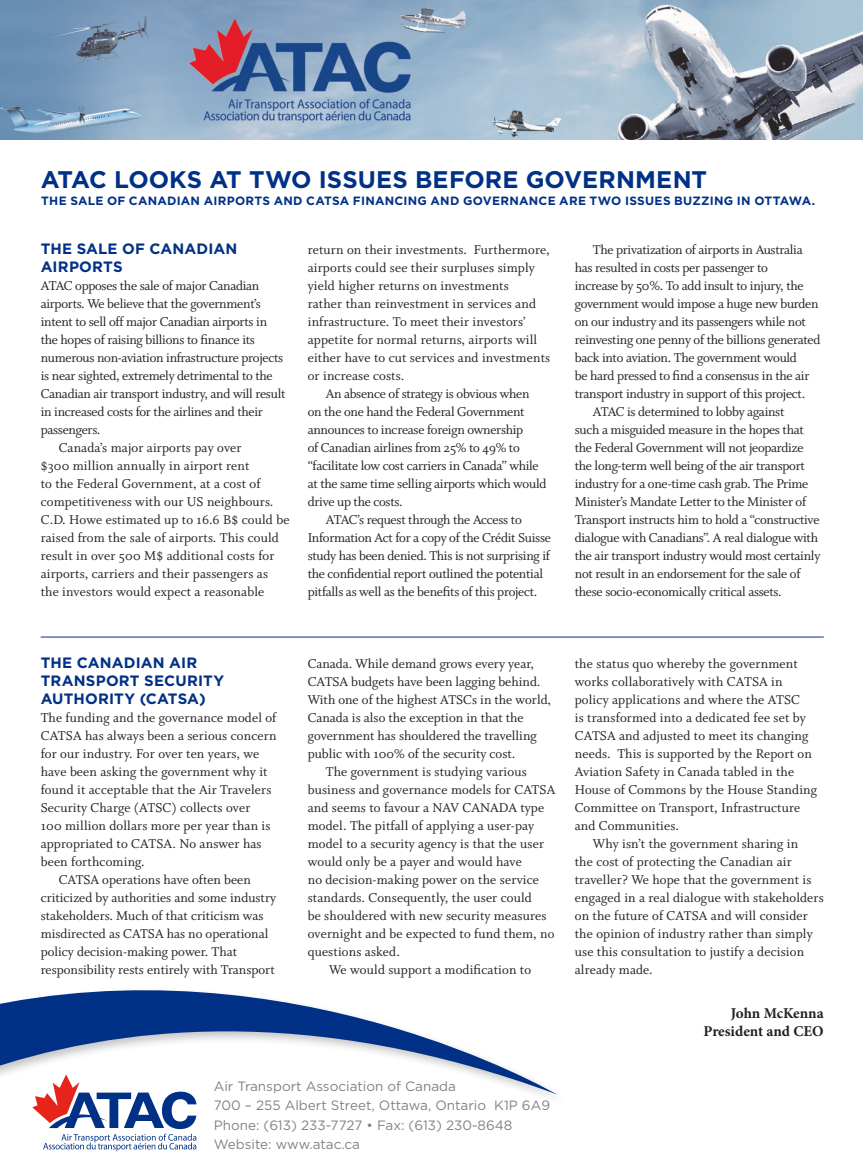
<style>
.page{position:relative;width:863px;height:1176px;background:#fff}
.page>*{position:absolute;margin:0;border:0;box-sizing:border-box;transform-origin:0 0}
.t1{font:700 24px "Gotham";letter-spacing:.005em;color:#003186}
.t2{font:700 15px/18px "Gotham";letter-spacing:.01em;color:#003186}
.t3{font:700 15px/18px "Minion Pro";letter-spacing:-.005em;color:#231f20;text-align:right}
.t4{font:14.25px/18px "Whitman Roman Os F";color:#231f20}
.t5{font:14.25px "Whitman Roman Os F";letter-spacing:-.02em;color:#231f20}
.t6{font:13.5px/19.5px "Gotham";color:#808285}
.t7{font:700 12px "Gotham";letter-spacing:.02em;color:#003186}
</style>
<div class="page">
<img style="left:0;top:0;width:863px;height:140px">
<svg style="left:32px;top:1106px;width:164px;height:45px"></svg>
<div style="left:0;top:987px;width:568px;height:119px;background:#231f20;opacity:.26"></div>
<svg style="left:0;top:987px;width:557px;height:107px"></svg>
<hr style="left:41px;top:637px;width:783px;height:1px;background:#003186">
<h1 class="t1" style="left:41px;top:164px;width:668px">ATAC LOOKS AT TWO ISSUES BEFORE GOVERNMENT</h1>
<p class="t7" style="left:41px;top:193px;width:775px">THE SALE OF CANADIAN AIRPORTS AND CATSA FINANCING AND GOVERNANCE ARE TWO ISSUES BUZZING IN OTTAWA.</p>
<p class="t2" style="left:41px;top:240px;width:198px">THE SALE OF CANADIAN<br>AIRPORTS</p>
<p class="t5" style="left:41px;top:278px;width:220px">ATAC opposes the sale of major Canadian</p>
<p class="t5" style="left:41px;top:296px;width:222px">airports. We believe that the government’s</p>
<p class="t5" style="left:41px;top:314px;width:228px">intent to sell off major Canadian airports in</p>
<p class="t5" style="left:41px;top:332px;width:216px">the hopes of raising billions to finance its</p>
<p class="t5" style="left:41px;top:350px;width:244px">numerous non-aviation infrastructure projects</p>
<p class="t5" style="left:41px;top:368px;width:233px">is near sighted, extremely detrimental to the</p>
<p class="t5" style="left:41px;top:386px;width:246px">Canadian air transport industry, and will result</p>
<p class="t5" style="left:41px;top:404px;width:224px">in increased costs for the airlines and their</p>
<p class="t5" style="left:41px;top:422px;width:61px">passengers.</p>
<p class="t4" style="left:59px;top:439px;width:184px">Canada’s major airports pay over</p>
<p class="t4" style="left:41px;top:457px;width:210px">$300 million annually in airport rent</p>
<p class="t4" style="left:41px;top:475px;width:221px">to the Federal Government, at a cost of</p>
<p class="t4" style="left:41px;top:493px;width:234px">competitiveness with our US neighbours.</p>
<p class="t4" style="left:41px;top:511px;width:250px">C.D. Howe estimated up to 16.6 B$ could be</p>
<p class="t4" style="left:41px;top:529px;width:240px">raised from the sale of airports. This could</p>
<p class="t4" style="left:41px;top:547px;width:235px">result in over 500 M$ additional costs for</p>
<p class="t4" style="left:41px;top:565px;width:229px">airports, carriers and their passengers as</p>
<p class="t4" style="left:41px;top:583px;width:225px">the investors would expect a reasonable</p>
<p class="t4" style="left:308px;top:241px;width:244px">return on their investments. Furthermore, airports could see their surpluses simply yield higher returns on investments<br>rather than reinvestment in services and infrastructure. To meet their investors’ appetite for normal returns, airports will either have to cut services and investments or increase costs.</p>
<p class="t5" style="left:326px;top:386px;width:205px">An absence of strategy is obvious when</p>
<p class="t5" style="left:308px;top:404px;width:218px">on the one hand the Federal Government</p>
<p class="t5" style="left:308px;top:422px;width:217px">announces to increase foreign ownership</p>
<p class="t5" style="left:308px;top:440px;width:213px">of Canadian airlines from 25% to 49% to</p>
<p class="t5" style="left:308px;top:458px;width:232px">“facilitate low cost carriers in Canada” while</p>
<p class="t5" style="left:308px;top:476px;width:240px">at the same time selling airports which would</p>
<p class="t5" style="left:308px;top:494px;width:96px">drive up the costs.</p>
<p class="t5" style="left:326px;top:512px;width:197px">ATAC’s request through the Access to</p>
<p class="t5" style="left:308px;top:530px;width:245px">Information Act for a copy of the Crédit Suisse</p>
<p class="t5" style="left:308px;top:548px;width:244px">study has been denied. This is not surprising if</p>
<p class="t5" style="left:308px;top:566px;width:237px">the confidential report outlined the potential</p>
<p class="t5" style="left:308px;top:584px;width:231px">pitfalls as well as the benefits of this project.</p>
<p class="t5" style="left:593px;top:242px;width:211px">The privatization of airports in Australia</p>
<p class="t5" style="left:575px;top:260px;width:195px">has resulted in costs per passenger to</p>
<p class="t5" style="left:575px;top:278px;width:230px">increase by 50%. To add insult to injury, the</p>
<p class="t5" style="left:575px;top:296px;width:245px">government would impose a huge new burden</p>
<p class="t5" style="left:575px;top:314px;width:232px">on our industry and its passengers while not</p>
<p class="t5" style="left:575px;top:332px;width:247px">reinvesting one penny of the billions generated</p>
<p class="t5" style="left:575px;top:350px;width:224px">back into aviation. The government would</p>
<p class="t5" style="left:575px;top:368px;width:236px">be hard pressed to find a consensus in the air</p>
<p class="t5" style="left:575px;top:386px;width:232px">transport industry in support of this project.</p>
<p class="t5" style="left:593px;top:404px;width:193px">ATAC is determined to lobby against</p>
<p class="t5" style="left:575px;top:422px;width:230px">such a misguided measure in the hopes that</p>
<p class="t5" style="left:575px;top:440px;width:230px">the Federal Government will not jeopardize</p>
<p class="t5" style="left:575px;top:458px;width:232px">the long-term well being of the air transport</p>
<p class="t5" style="left:575px;top:476px;width:235px">industry for a one-time cash grab. The Prime</p>
<p class="t5" style="left:575px;top:494px;width:233px">Minister’s Mandate Letter to the Minister of</p>
<p class="t5" style="left:575px;top:512px;width:246px">Transport instructs him to hold a “constructive</p>
<p class="t5" style="left:575px;top:530px;width:245px">dialogue with Canadians”. A real dialogue with</p>
<p class="t5" style="left:575px;top:548px;width:247px">the air transport industry would most certainly</p>
<p class="t5" style="left:575px;top:566px;width:227px">not result in an endorsement for the sale of</p>
<p class="t5" style="left:575px;top:584px;width:208px">these socio-economically critical assets.</p>
<p class="t2" style="left:41px;top:654px;width:185px">THE CANADIAN AIR<br>TRANSPORT SECURITY<br>AUTHORITY (CATSA)</p>
<p class="t4" style="left:41px;top:709px;width:237px">The funding and the governance model of</p>
<p class="t4" style="left:41px;top:727px;width:237px">CATSA has always been a serious concern</p>
<p class="t4" style="left:41px;top:745px;width:220px">for our industry. For over ten years, we</p>
<p class="t4" style="left:41px;top:763px;width:228px">have been asking the government why it</p>
<p class="t4" style="left:41px;top:781px;width:232px">found it acceptable that the Air Travelers</p>
<p class="t4" style="left:41px;top:799px;width:211px">Security Charge (ATSC) collects over</p>
<p class="t4" style="left:41px;top:817px;width:231px">100 million dollars more per year than is</p>
<p class="t4" style="left:41px;top:835px;width:222px">appropriated to CATSA. No answer has</p>
<p class="t4" style="left:41px;top:853px;width:106px">been forthcoming.</p>
<p class="t4" style="left:59px;top:871px;width:194px">CATSA operations have often been</p>
<p class="t4" style="left:41px;top:889px;width:237px">criticized by authorities and some industry</p>
<p class="t4" style="left:41px;top:907px;width:224px">stakeholders. Much of that criticism was</p>
<p class="t4" style="left:41px;top:925px;width:229px">misdirected as CATSA has no operational</p>
<p class="t4" style="left:41px;top:943px;width:198px">policy decision-making power. That</p>
<p class="t4" style="left:41px;top:961px;width:235px">responsibility rests entirely with Transport</p>
<p class="t4" style="left:308px;top:655px;width:228px">Canada. While demand grows every year,</p>
<p class="t4" style="left:308px;top:673px;width:234px">CATSA budgets have been lagging behind.</p>
<p class="t4" style="left:308px;top:691px;width:245px">With one of the highest ATSCs in the world,</p>
<p class="t4" style="left:308px;top:709px;width:217px">Canada is also the exception in that the</p>
<p class="t4" style="left:308px;top:727px;width:230px">government has shouldered the travelling</p>
<p class="t4" style="left:308px;top:745px;width:209px">public with 100% of the security cost.</p>
<p class="t4" style="left:326px;top:763px;width:202px">The government is studying various</p>
<p class="t4" style="left:308px;top:781px;width:249px">business and governance models for CATSA</p>
<p class="t4" style="left:308px;top:799px;width:238px">and seems to favour a NAV CANADA type</p>
<p class="t4" style="left:308px;top:817px;width:228px">model. The pitfall of applying a user-pay</p>
<p class="t4" style="left:308px;top:835px;width:238px">model to a security agency is that the user</p>
<p class="t4" style="left:308px;top:853px;width:216px">would only be a payer and would have</p>
<p class="t4" style="left:308px;top:871px;width:233px">no decision-making power on the service</p>
<p class="t4" style="left:308px;top:889px;width:226px">standards. Consequently, the user could</p>
<p class="t4" style="left:308px;top:907px;width:240px">be shouldered with new security measures</p>
<p class="t4" style="left:308px;top:925px;width:248px">overnight and be expected to fund them, no</p>
<p class="t4" style="left:308px;top:943px;width:94px">questions asked.</p>
<p class="t4" style="left:329px;top:961px;width:204px">We would support a modification to</p>
<p class="t6" style="left:214px;top:1076px;width:338px">Air Transport Association of Canada<br>700 – 255 Albert Street, Ottawa, Ontario K1P 6A9<br>Phone: (613) 233-7727 • Fax: (613) 230-8648<br>Website: www.atac.ca</p>
<p class="t4" style="left:575px;top:655px;width:244px">the status quo whereby the government works collaboratively with CATSA in policy applications and where the ATSC<br>is transformed into a dedicated fee set by CATSA and adjusted to meet its changing needs. This is supported by the Report on Aviation Safety in Canada tabled in the House of Commons by the House Standing Committee on Transport, Infrastructure and Communities.</p>
<p class="t4" style="left:575px;top:835px;width:250px;text-indent:18px">Why isn’t the government sharing in<br>the cost of protecting the Canadian air traveller? We hope that the government is engaged in a real dialogue with stakeholders on the future of CATSA and will consider the opinion of industry rather than simply use this consultation to justify a decision already made.</p>
<p class="t3" style="left:703px;top:1004px;width:122px">John McKenna<br>President and CEO</p>
</div>
